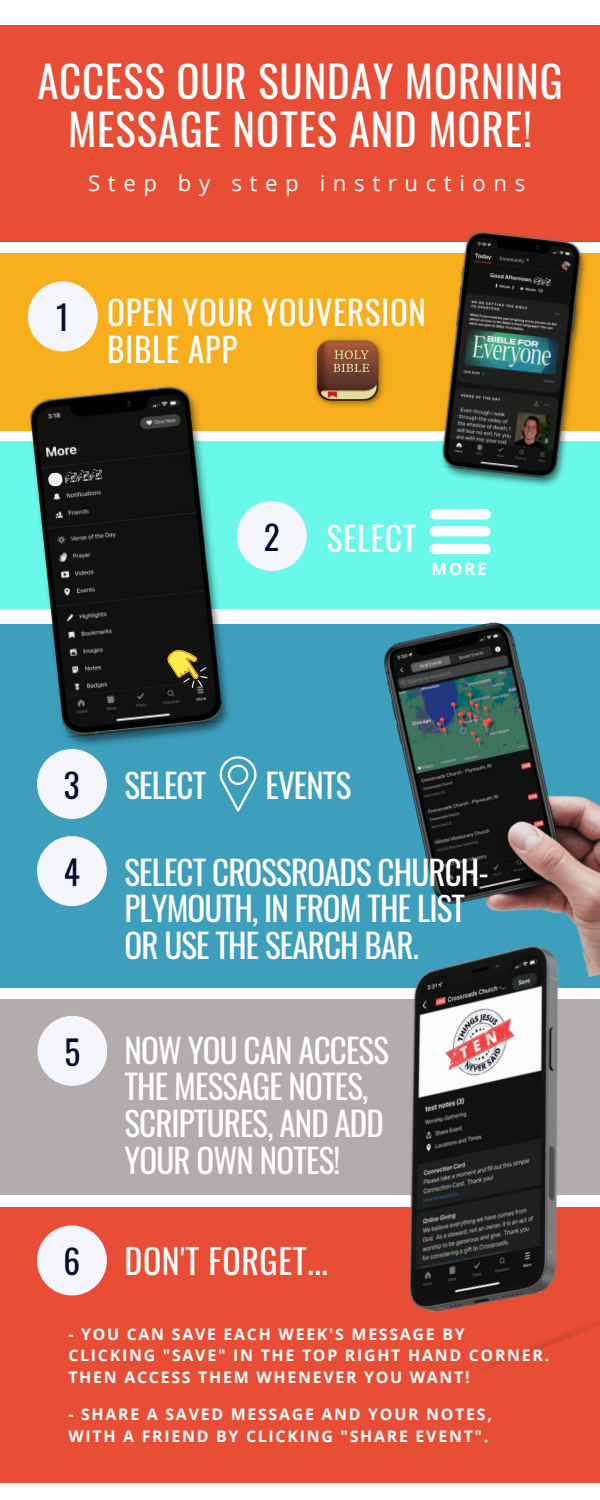
<style>
.page{position:relative;width:600px;height:1500px;background:#fff}
.page>*{position:absolute;margin:0;border:0;box-sizing:border-box;transform-origin:0 0}
.t1{font:42.9px/48px "Oswald";letter-spacing:.02em;color:#fff;text-align:center}
.t2{font:33.9px "Oswald";letter-spacing:.02em;color:#fff}
.t3{font:33.3px "Oswald";color:#050a30}
.t4{font:33px/36.8px "Oswald";letter-spacing:-.025em;color:#fff}
.t5{font:33px/36.8px "Oswald";letter-spacing:.02em;color:#fff}
.t6{font:22.2px "Open Sans";letter-spacing:.345em;color:#fff}
.t7{font:700 16.9px "Open Sans";color:#fff}
.t8{font:700 15.9px/21.8px "Open Sans";letter-spacing:.11em;color:#fff}
.t9{font:700 10.9px "Open Sans";letter-spacing:.11em;color:#fff}
</style>
<div class="page">
<div style="left:0;top:624px;width:600px;height:363px;background:#3e9fbd"></div>
<div style="left:0;top:999px;width:600px;height:196px;background:#b2acac"></div>
<div style="left:0;top:1207px;width:600px;height:276px;background:#e84e36"></div>
<div style="left:0;top:25px;width:600px;height:217px;background:#e84e36"></div>
<div style="left:0;top:441px;width:600px;height:168px;background:#6af8eb"></div>
<div style="left:0;top:253px;width:600px;height:177px;background:#f7af1e"></div>
<img style="left:314px;top:338px;width:70px;height:69px">
<div style="left:28px;top:281px;width:70px;height:71px;background:#f4f6fc;border-radius:50%"></div>
<img style="left:425px;top:231px;width:173px;height:255px">
<svg style="left:533px;top:277px;width:18px;height:10px"></svg>
<div style="left:237px;top:501px;width:70px;height:70px;background:#f4f6fc;border-radius:50%"></div>
<div style="left:430px;top:509px;width:61px;height:10px;background:#fff;border-radius:5px"></div>
<div style="left:430px;top:526px;width:60px;height:11px;background:#fff;border-radius:5px"></div>
<div style="left:430px;top:544px;width:60px;height:10px;background:#fff;border-radius:5px"></div>
<img style="left:23px;top:386px;width:215px;height:370px">
<svg style="left:48px;top:468px;width:55px;height:19px"></svg>
<svg style="left:164px;top:642px;width:44px;height:46px;background:#564e23"></svg>
<svg style="left:220px;top:756px;width:36px;height:56px"></svg>
<img style="left:384px;top:621px;width:216px;height:285px">
<div style="left:37px;top:836px;width:70px;height:70px;background:#f4f6fc;border-radius:50%"></div>
<div style="left:37px;top:1016px;width:70px;height:70px;background:#f4f6fc;border-radius:50%"></div>
<div style="left:37px;top:749px;width:70px;height:70px;background:#f4f6fc;border-radius:50%"></div>
<img style="left:285px;top:906px;width:315px;height:463px">
<div style="left:37px;top:1225px;width:70px;height:70px;background:#f4f6fc;border-radius:50%"></div>
<p class="t1" style="left:37px;top:56px;width:527px">ACCESS OUR SUNDAY MORNING<br>MESSAGE NOTES AND MORE!</p>
<p class="t6" style="left:88px;top:168px;width:439px">Step by step instructions</p>
<p class="t3" style="left:56px;top:292px;width:15px">1</p>
<p class="t5" style="left:107px;top:293px;width:320px">OPEN YOUR YOUVERSION<br>BIBLE APP</p>
<p class="t3" style="left:264px;top:511px;width:17px">2</p>
<p class="t4" style="left:327px;top:519px;width:91px">SELECT</p>
<p class="t7" style="left:431px;top:557px;width:57px">MORE</p>
<p class="t3" style="left:64px;top:759px;width:17px">3</p>
<p class="t4" style="left:124px;top:765px;width:83px">SELECT</p>
<p class="t4" style="left:265px;top:766px;width:87px">EVENTS</p>
<p class="t3" style="left:64px;top:846px;width:18px">4</p>
<p class="t4" style="left:124px;top:852px;width:366px">SELECT CROSSROADS CHURCH-<br>PLYMOUTH, IN FROM THE LIST<br>OR USE THE SEARCH BAR.</p>
<p class="t3" style="left:65px;top:1026px;width:17px">5</p>
<p class="t4" style="left:124px;top:1030px;width:266px">NOW YOU CAN ACCESS<br>THE MESSAGE NOTES,<br>SCRIPTURES, AND ADD<br>YOUR OWN NOTES!</p>
<p class="t3" style="left:64px;top:1236px;width:18px">6</p>
<p class="t2" style="left:124px;top:1235px;width:205px">DON'T FORGET...</p>
<p class="t8" style="left:68px;top:1323px;width:482px">- YOU CAN SAVE EACH WEEK'S MESSAGE BY<br>CLICKING "SAVE" IN THE TOP RIGHT HAND CORNER.<br>THEN ACCESS THEM WHENEVER YOU WANT!</p>
<p class="t9" style="left:166px;top:1398px;width:270px">CONTACT: HELLO@REALLYGREATSITE.COM</p>
<p class="t8" style="left:68px;top:1403px;width:425px">- SHARE A SAVED MESSAGE AND YOUR NOTES,<br>WITH A FRIEND BY CLICKING "SHARE EVENT".</p>
</div>
